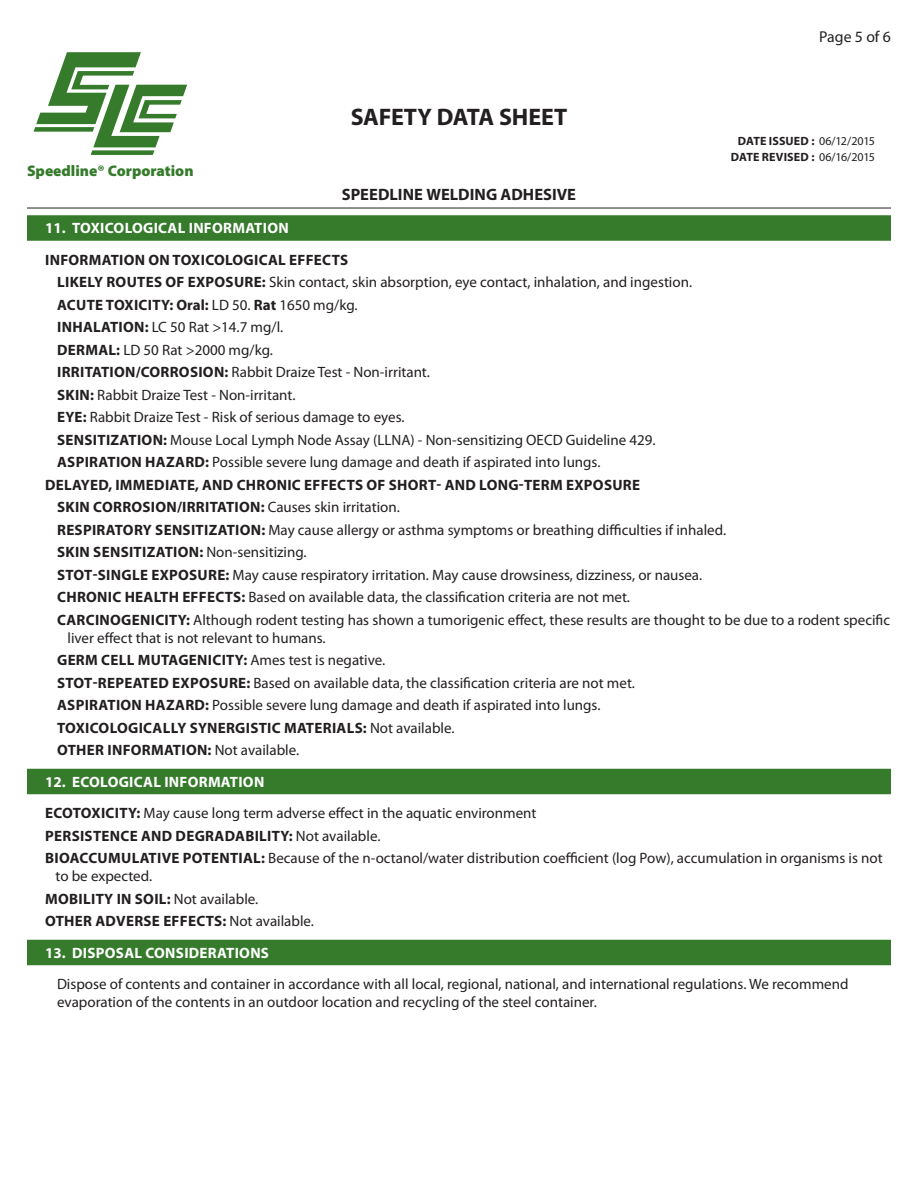
<style>
.page{position:relative;width:918px;height:1188px;background:#fff}
.page>*{position:absolute;margin:0;border:0;box-sizing:border-box;transform-origin:0 0}
.t1{font:700 24px "Myriad Pro";letter-spacing:-.01em;color:#231f20}
.t2{font:700 16.5px "Myriad Pro";letter-spacing:.005em;color:#231f20}
.t3{font:15.75px "Myriad Pro";color:#231f20}
.t4{font:900 15.45px "Myriad Pro";color:#357b2b}
._2_Indent_2{font:15px/18px "Myriad Pro";color:#231f20}
._2_Indent_2-2{font:700 15px "Myriad Pro";letter-spacing:.02em;color:#231f20}
._1_Indent_1{font:700 15px "Myriad Pro";letter-spacing:.02em;color:#231f20}
._1_Indent_1-2{font:15px/18px "Myriad Pro";color:#231f20}
._0_Body_Copy_Plain{font:15px/18px "Myriad Pro";color:#231f20}
.t5{font:700 15px "Myriad Pro";letter-spacing:.02em;color:#fff}
.t6{font:700 12px/15.8px "Myriad Pro";letter-spacing:.01em;color:#231f20;text-align:center}
.s1{font-weight:400}
.s2{font-weight:700}
</style>
<div class="page">
<hr style="left:27px;top:208px;width:864px;height:1px;background:#231f20">
<svg style="left:34px;top:52px;width:153px;height:103px"></svg>
<div style="left:27px;top:215px;width:864px;height:26px;background:#357b2b"></div>
<div style="left:27px;top:769px;width:864px;height:25px;background:#357b2b"></div>
<div style="left:27px;top:940px;width:864px;height:25px;background:#357b2b"></div>
<p class="t4" style="left:27px;top:161px;width:168px">Speedline® Corporation</p>
<h1 class="t1" style="left:351px;top:101px;width:218px">SAFETY DATA SHEET</h1>
<p class="t2" style="left:342px;top:184px;width:236px">SPEEDLINE WELDING ADHESIVE</p>
<p class="t3" style="left:819px;top:27px;width:73px">Page 5 of 6</p>
<p class="t6" style="left:731px;top:133px;width:146px">DATE ISSUED : <span class="s1">06/12/2015<br></span>DATE REVISED : <span class="s1">06/16/2015</span></p>
<p class="t5" style="left:45px;top:218px;width:245px">11. TOXICOLOGICAL INFORMATION</p>
<p class="_1_Indent_1" style="left:45px;top:250px;width:305px">INFORMATION ON TOXICOLOGICAL EFFECTS</p>
<p class="_2_Indent_2" style="left:57px;top:273px;width:636px"><span class="s2">LIKELY ROUTES OF EXPOSURE:</span> Skin contact, skin absorption, eye contact, inhalation, and ingestion.</p>
<p class="_2_Indent_2-2" style="left:57px;top:295px;width:302px">ACUTE TOXICITY: Oral: <span class="s1">LD 50.</span> Rat <span class="s1">1650 mg/kg.</span></p>
<p class="_2_Indent_2" style="left:57px;top:318px;width:228px"><span class="s2">INHALATION:</span> LC 50 Rat &gt;14.7 mg/l.</p>
<p class="_2_Indent_2" style="left:57px;top:340px;width:217px"><span class="s2">DERMAL:</span> LD 50 Rat &gt;2000 mg/kg.</p>
<p class="_2_Indent_2" style="left:57px;top:363px;width:374px"><span class="s2">IRRITATION/CORROSION:</span> Rabbit Draize Test - Non-irritant.</p>
<p class="_2_Indent_2" style="left:57px;top:385px;width:240px"><span class="s2">SKIN:</span> Rabbit Draize Test - Non-irritant.</p>
<p class="_2_Indent_2" style="left:57px;top:408px;width:349px"><span class="s2">EYE:</span> Rabbit Draize Test - Risk of serious damage to eyes.</p>
<p class="_2_Indent_2" style="left:57px;top:430px;width:600px"><span class="s2">SENSITIZATION:</span> Mouse Local Lymph Node Assay (LLNA) - Non-sensitizing OECD Guideline 429.</p>
<p class="_2_Indent_2" style="left:57px;top:453px;width:545px"><span class="s2">ASPIRATION HAZARD:</span> Possible severe lung damage and death if aspirated into lungs.</p>
<p class="_1_Indent_1" style="left:45px;top:475px;width:596px">DELAYED, IMMEDIATE, AND CHRONIC EFFECTS OF SHORT- AND LONG-TERM EXPOSURE</p>
<p class="_2_Indent_2-2" style="left:57px;top:497px;width:344px">SKIN CORROSION/IRRITATION: <span class="s1">Causes skin irritation.</span></p>
<p class="_2_Indent_2" style="left:57px;top:520px;width:671px"><span class="s2">RESPIRATORY SENSITIZATION:</span> May cause allergy or asthma symptoms or breathing difficulties if inhaled.</p>
<p class="_2_Indent_2-2" style="left:57px;top:542px;width:251px">SKIN SENSITIZATION: <span class="s1">Non-sensitizing.</span></p>
<p class="_2_Indent_2" style="left:57px;top:565px;width:647px"><span class="s2">STOT-SINGLE EXPOSURE:</span> May cause respiratory irritation. May cause drowsiness, dizziness, or nausea.</p>
<p class="_2_Indent_2" style="left:57px;top:588px;width:574px"><span class="s2">CHRONIC HEALTH EFFECTS:</span> Based on available data, the classification criteria are not met.</p>
<p class="_2_Indent_2" style="left:68px;top:610px;width:824px;text-indent:-10px"><span class="s2">CARCINOGENICITY:</span> Although rodent testing has shown a tumorigenic effect, these results are thought to be due to a rodent specific liver effect that is not relevant to humans.</p>
<p class="_2_Indent_2-2" style="left:57px;top:650px;width:330px">GERM CELL MUTAGENICITY: <span class="s1">Ames test is negative.</span></p>
<p class="_2_Indent_2" style="left:57px;top:673px;width:579px"><span class="s2">STOT-REPEATED EXPOSURE:</span> Based on available data, the classification criteria are not met.</p>
<p class="_2_Indent_2" style="left:57px;top:696px;width:545px"><span class="s2">ASPIRATION HAZARD:</span> Possible severe lung damage and death if aspirated into lungs.</p>
<p class="_2_Indent_2-2" style="left:57px;top:718px;width:399px">TOXICOLOGICALLY SYNERGISTIC MATERIALS: <span class="s1">Not available.</span></p>
<p class="_2_Indent_2-2" style="left:57px;top:740px;width:244px">OTHER INFORMATION: <span class="s1">Not available.</span></p>
<p class="t5" style="left:45px;top:772px;width:221px">12. ECOLOGICAL INFORMATION</p>
<p class="_1_Indent_1-2" style="left:45px;top:804px;width:493px"><span class="s2">ECOTOXICITY:</span> May cause long term adverse effect in the aquatic environment</p>
<p class="_1_Indent_1" style="left:45px;top:826px;width:337px">PERSISTENCE AND DEGRADABILITY: <span class="s1">Not available.</span></p>
<p class="_1_Indent_1-2" style="left:56px;top:849px;width:829px;text-indent:-10px"><span class="s2">BIOACCUMULATIVE POTENTIAL:</span> Because of the n-octanol/water distribution coefficient (log Pow), accumulation in organisms is not to be expected.</p>
<p class="_1_Indent_1" style="left:45px;top:889px;width:215px">MOBILITY IN SOIL: <span class="s1">Not available.</span></p>
<p class="_1_Indent_1" style="left:45px;top:911px;width:270px">OTHER ADVERSE EFFECTS: <span class="s1">Not available.</span></p>
<p class="t5" style="left:45px;top:943px;width:225px">13. DISPOSAL CONSIDERATIONS</p>
<p class="_0_Body_Copy_Plain" style="left:57px;top:975px;width:793px">Dispose of contents and container in accordance with all local, regional, national, and international regulations. We recommend evaporation of the contents in an outdoor location and recycling of the steel container.</p>
</div>
